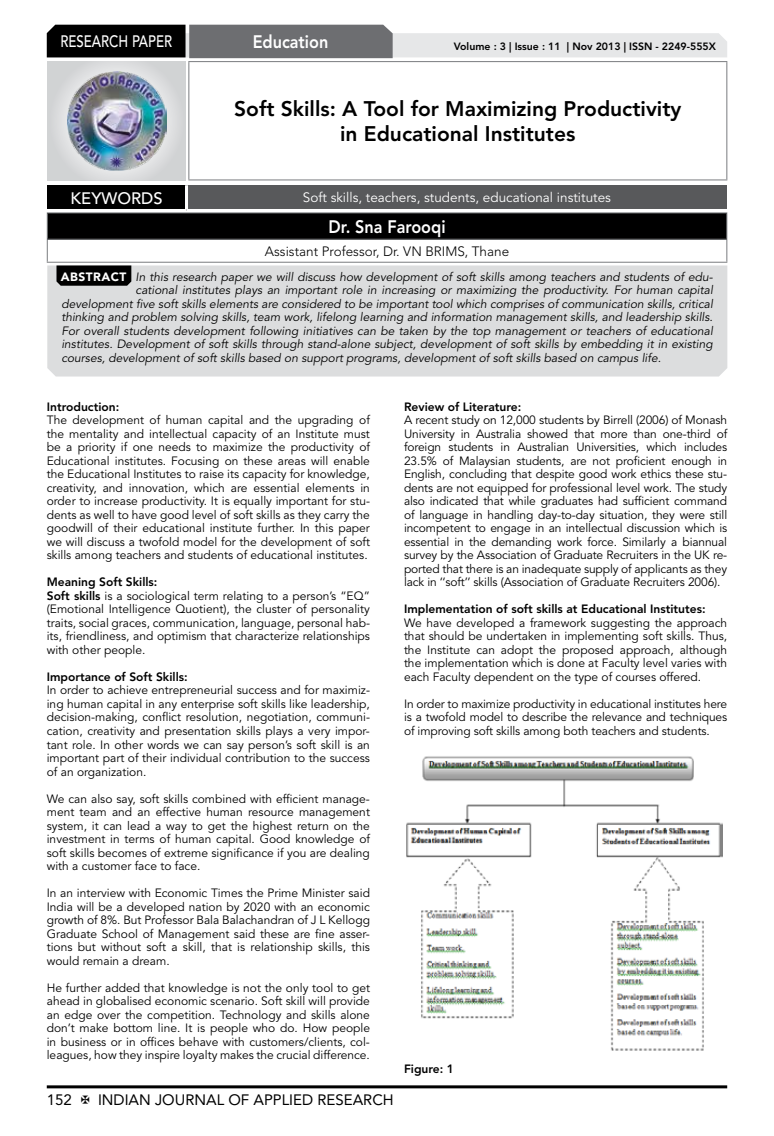
<style>
.page{position:relative;width:774px;height:1136px;background:#fff}
.page>*{position:absolute;margin:0;border:0;box-sizing:border-box;transform-origin:0 0}
.t1{font:800 21px/25.2px "Avenir LT Std";color:#000;text-align:center}
.t2{font:800 18px "Avenir LT Std";color:#fff;scale:.9 1}
.t3{font:500 16.5px "Avenir LT Std";color:#fff;scale:.8 1}
.t4{font:500 16.5px "Avenir LT Std";color:#fff}
.t5{font:15px "Avenir LT Std";color:#000}
.t6{font:13.5px "Avenir LT Std";color:#fff}
.t7{font:300 13.5px "Avenir LT Std";color:#000}
.t8{font:12px/13.5px "Avenir LT Std";color:#000;text-align:justify}
.t9{font:italic 12px "Avenir LT Std";color:#000}
.t10{font:800 12px "Avenir LT Std";color:#000}
.t11{font:800 10.5px "Avenir LT Std";color:#000}
.s1{font-weight:900;font-style:normal;color:#fff}
.s2{font-weight:800}
</style>
<div class="page">
<hr style="left:47px;top:1085px;width:680px;height:3px;background:#000">
<div style="left:48px;top:62px;width:137px;height:118px;background:linear-gradient(to right,#d9dadb,#d9dadb)"></div>
<img style="left:68px;top:71px;width:99px;height:100px">
<svg style="left:47px;top:25px;width:680px;height:33px;background:#979899"></svg>
<hr style="left:188px;top:61px;width:539px;height:1px;background:#808285">
<hr style="left:188px;top:62px;width:1px;height:117px;background:#808285">
<hr style="left:726px;top:62px;width:1px;height:117px;background:#808285">
<hr style="left:188px;top:179px;width:539px;height:1px;background:#808285">
<div style="left:47px;top:185px;width:139px;height:25px;background:#000"></div>
<div style="left:186px;top:185px;width:541px;height:25px;background:#58595b"></div>
<hr style="left:185px;top:185px;width:3px;height:24px;background:#fff">
<hr style="left:47px;top:209px;width:139px;height:3px;background:#fff">
<hr style="left:186px;top:209px;width:541px;height:3px;background:#fff">
<div style="left:47px;top:265px;width:680px;height:111px;background:#dcddde"></div>
<svg style="left:56px;top:265px;width:75px;height:21px;background:#0c0c0c"></svg>
<div style="left:47px;top:213px;width:680px;height:26px;background:#000"></div>
<hr style="left:47px;top:212px;width:680px;height:1px;background:#808285">
<hr style="left:47px;top:239px;width:680px;height:1px;background:#808285">
<svg style="left:47px;top:213px;width:1px;height:49px"></svg>
<svg style="left:726px;top:213px;width:1px;height:49px"></svg>
<hr style="left:47px;top:262px;width:680px;height:1px;background:#808285">
<img style="left:406px;top:756px;width:317px;height:295px">
<h3 class="t3" style="left:60px;top:32px;width:139px">RESEARCH PAPER</h3>
<h2 class="t2" style="left:253px;top:31px;width:86px">Education</h2>
<p class="t11" style="left:454px;top:41px;width:264px">Volume : 3 | Issue : 11 | Nov 2013 | ISSN - 2249-555X</p>
<h1 class="t1" style="left:234px;top:96px;width:449px">Soft Skills: A Tool for Maximizing Productivity in Educational Institutes</h1>
<h3 class="t4" style="left:71px;top:189px;width:94px">KEYWORDS</h3>
<p class="t6" style="left:303px;top:189px;width:309px">Soft skills, teachers, students, educational institutes</p>
<h2 class="t2" style="left:329px;top:216px;width:131px">Dr. Sna Farooqi</h2>
<p class="t7" style="left:265px;top:243px;width:246px">Assistant Professor, Dr. VN BRIMS, Thane</p>
<p class="t9" style="left:61px;top:270px;width:654px"><span class="s1">ABSTRACT</span> In this research paper we will discuss how development of soft skills among teachers and students of edu-</p>
<p class="t9" style="left:136px;top:283px;width:579px">cational institutes plays an important role in increasing or maximizing the productivity. For human capital</p>
<p class="t9" style="left:61px;top:297px;width:653px">development five soft skills elements are considered to be important tool which comprises of communication skills, critical</p>
<p class="t9" style="left:61px;top:310px;width:653px">thinking and problem solving skills, team work, lifelong learning and information management skills, and leadership skills.</p>
<p class="t9" style="left:61px;top:324px;width:653px">For overall students development following initiatives can be taken by the top management or teachers of educational</p>
<p class="t9" style="left:61px;top:337px;width:653px">institutes. Development of soft skills through stand-alone subject, development of soft skills by embedding it in existing</p>
<p class="t9" style="left:61px;top:351px;width:601px">courses, development of soft skills based on support programs, development of soft skills based on campus life.</p>
<p class="t10" style="left:47px;top:399px;width:74px">Introduction:</p>
<p class="t8" style="left:47px;top:413px;width:325px">The development of human capital and the upgrading of the mentality and intellectual capacity of an Institute must be a priority if one needs to maximize the productivity of Educational institutes. Focusing on these areas will enable the Educational Institutes to raise its capacity for knowledge, creativity, and innovation, which are essential elements in order to increase productivity. It is equally important for stu&shy;dents as well to have good level of soft skills as they carry the goodwill of their educational institute further. In this paper we will discuss a twofold model for the development of soft skills among teachers and students of educational institutes.</p>
<p class="t8" style="left:47px;top:575px;width:325px;text-align:left"><span class="s2">Meaning Soft Skills:<br>Soft skills</span> is a sociological term relating to a person’s “EQ” (Emotional Intelligence Quotient), the cluster of personality traits, social graces, communication, language, personal hab&shy;its, friendliness, and optimism that characterize relationships with other people.</p>
<p class="t10" style="left:47px;top:669px;width:142px">Importance of Soft Skills:</p>
<p class="t8" style="left:47px;top:683px;width:325px">In order to achieve entrepreneurial success and for maximiz&shy;ing human capital in any enterprise soft skills like leadership, decision-making, conflict resolution, negotiation, communi&shy;cation, creativity and presentation skills plays a very impor&shy;tant role. In other words we can say person’s soft skill is an important part of their individual contribution to the success of an organization.</p>
<p class="t8" style="left:47px;top:791px;width:325px">We can also say, soft skills combined with efficient manage&shy;ment team and an effective human resource management system, it can lead a way to get the highest return on the investment in terms of human capital. Good knowledge of soft skills becomes of extreme significance if you are dealing with a customer face to face.</p>
<p class="t8" style="left:47px;top:886px;width:325px">In an interview with Economic Times the Prime Minister said India will be a developed nation by 2020 with an economic growth of 8%. But Professor Bala Balachandran of J L Kellogg Graduate School of Management said these are fine asser&shy;tions but without soft a skill, that is relationship skills, this would remain a dream.</p>
<p class="t8" style="left:47px;top:980px;width:325px">He further added that knowledge is not the only tool to get ahead in globalised economic scenario. Soft skill will provide an edge over the competition. Technology and skills alone don’t make bottom line. It is people who do. How people in business or in offices behave with customers/clients, col&shy;leagues, how they inspire loyalty makes the crucial difference.</p>
<p class="t5" style="left:47px;top:1090px;width:27px">152</p>
<p class="t5" style="left:98px;top:1090px;width:297px">INDIAN JOURNAL OF APPLIED RESEARCH</p>
<p class="t10" style="left:404px;top:399px;width:119px">Review of Literature:</p>
<p class="t8" style="left:404px;top:413px;width:325px">A recent study on 12,000 students by Birrell (2006) of Monash University in Australia showed that more than one-third of foreign students in Australian Universities, which includes 23.5% of Malaysian students, are not proficient enough in English, concluding that despite good work ethics these stu&shy;dents are not equipped for professional level work. The study also indicated that while graduates had sufficient command of language in handling day-to-day situation, they were still incompetent to engage in an intellectual discussion which is essential in the demanding work force. Similarly a biannual survey by the Association of Graduate Recruiters in the UK re&shy;ported that there is an inadequate supply of applicants as they lack in ‘‘soft’’ skills (Association of Graduate Recruiters 2006).</p>
<p class="t10" style="left:404px;top:602px;width:303px">Implementation of soft skills at Educational Institutes:</p>
<p class="t8" style="left:404px;top:616px;width:325px">We have developed a framework suggesting the approach that should be undertaken in implementing soft skills. Thus, the Institute can adopt the proposed approach, although the implementation which is done at Faculty level varies with each Faculty dependent on the type of courses offered.</p>
<p class="t8" style="left:404px;top:697px;width:325px">In order to maximize productivity in educational institutes here is a twofold model to describe the relevance and techniques of improving soft skills among both teachers and students.</p>
<p class="t10" style="left:404px;top:1061px;width:52px">Figure: 1</p>
</div>
